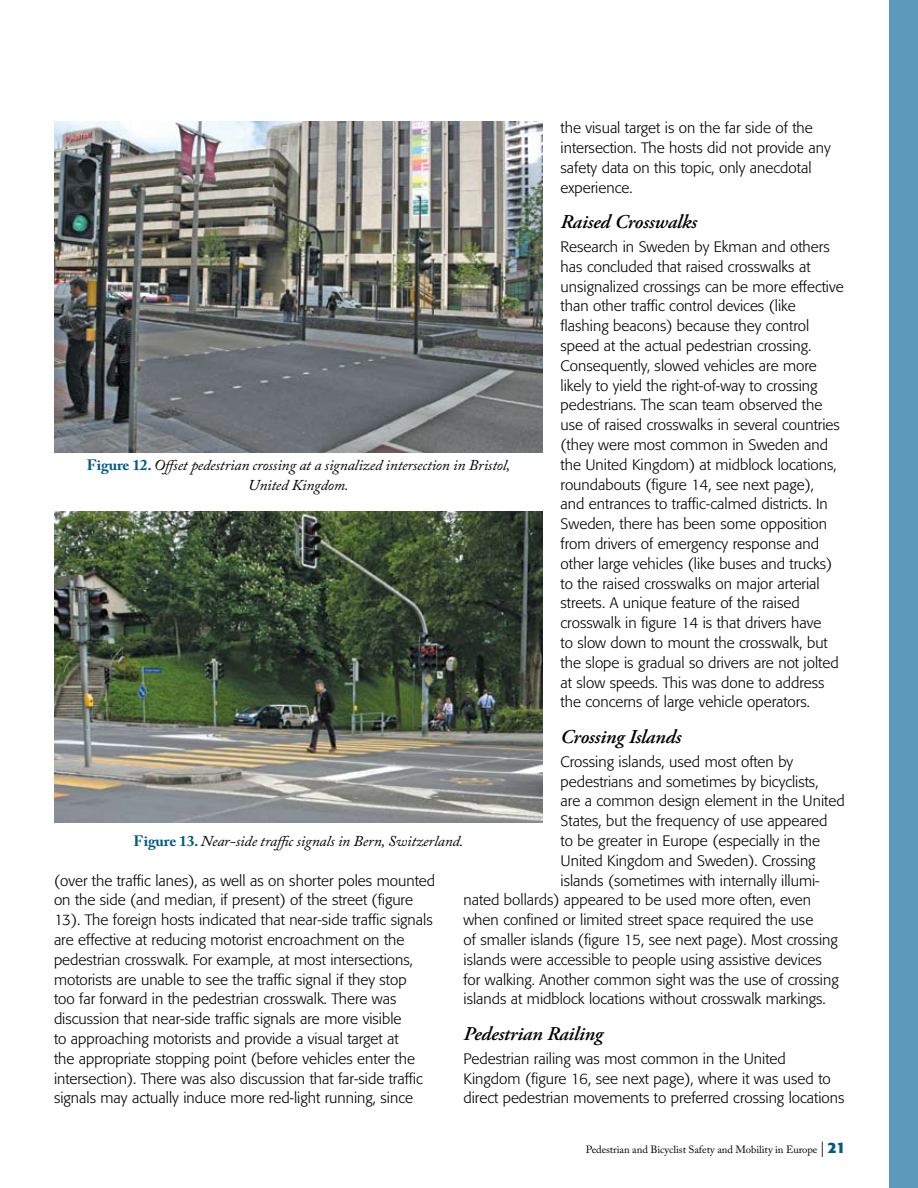
<style>
.page{position:relative;width:918px;height:1188px;background:#fff}
.page>*{position:absolute;margin:0;border:0;box-sizing:border-box;transform-origin:0 0}
.t1{font:italic 600 19.5px "Adobe Garamond Pro";letter-spacing:-.01em;color:#000}
.t2{font:300 15px/19.8px "Formata";color:#000}
.t3{font:italic 15px/19.8px "Adobe Caslon Pro";letter-spacing:-.01em;color:#000;text-align:center}
.t4{font:10.5px "Adobe Caslon Pro";letter-spacing:-.01em;color:#000}
.s1{font-weight:700;font-style:normal;color:#005a84}
.s2{font-size:15px}
.s3{font-family:"Formata";font-weight:700;font-size:15px;color:#005a84}
</style>
<div class="page">
<div style="left:890px;top:0;width:28px;height:1188px;background:#5c99bb"></div>
<img style="left:54px;top:122px;width:489px;height:331px">
<img style="left:54px;top:512px;width:489px;height:311px">
<p class="t2" style="left:561px;top:118px;width:272px">the visual target is on the far side of the intersection. The hosts did not provide any safety data on this topic, only anecdotal experience.</p>
<h1 class="t1" style="left:561px;top:211px;width:138px">Raised Crosswalks</h1>
<p class="t2" style="left:561px;top:237px;width:285px">Research in Sweden by Ekman and others has concluded that raised crosswalks at unsignalized crossings can be more effective than other traffic control devices (like flashing beacons) because they control speed at the actual pedestrian crossing.<br>Consequently, slowed vehicles are more likely to yield the right-of-way to crossing pedestrians. The scan team observed the use of raised crosswalks in several countries (they were most common in Sweden and the United Kingdom) at midblock locations, roundabouts (figure 14, see next page),<br>and entrances to traffic-calmed districts. In Sweden, there has been some opposition from drivers of emergency response and other large vehicles (like buses and trucks) to the raised crosswalks on major arterial streets. A unique feature of the raised crosswalk in figure 14 is that drivers have<br>to slow down to mount the crosswalk, but the slope is gradual so drivers are not jolted at slow speeds. This was done to address the concerns of large vehicle operators.</p>
<h1 class="t1" style="left:561px;top:725px;width:122px">Crossing Islands</h1>
<p class="t2" style="left:561px;top:752px;width:234px">Crossing islands, used most often by</p>
<p class="t2" style="left:561px;top:772px;width:259px">pedestrians and sometimes by bicyclists,</p>
<p class="t2" style="left:561px;top:791px;width:286px">are a common design element in the United</p>
<p class="t2" style="left:561px;top:811px;width:268px">States, but the frequency of use appeared</p>
<p class="t2" style="left:561px;top:831px;width:261px">to be greater in Europe (especially in the</p>
<p class="t2" style="left:561px;top:851px;width:257px">United Kingdom and Sweden). Crossing</p>
<p class="t2" style="left:561px;top:871px;width:261px">islands (sometimes with internally illumi-</p>
<p class="t2" style="left:463px;top:890px;width:349px">nated bollards) appeared to be used more often, even</p>
<p class="t2" style="left:463px;top:910px;width:351px">when confined or limited street space required the use</p>
<p class="t2" style="left:463px;top:930px;width:376px">of smaller islands (figure 15, see next page). Most crossing</p>
<p class="t2" style="left:463px;top:950px;width:360px">islands were accessible to people using assistive devices</p>
<p class="t2" style="left:463px;top:970px;width:377px">for walking. Another common sight was the use of crossing</p>
<p class="t2" style="left:463px;top:989px;width:364px">islands at midblock locations without crosswalk markings.</p>
<h1 class="t1" style="left:464px;top:1022px;width:141px">Pedestrian Railing</h1>
<p class="t2" style="left:464px;top:1049px;width:383px">Pedestrian railing was most common in the United<br>Kingdom (figure 16, see next page), where it was used to direct pedestrian movements to preferred crossing locations</p>
<p class="t3" style="left:87px;top:455px;width:425px"><span class="s1">Figure 12.</span> Offset pedestrian crossing at a signalized intersection in Bristol,<br>United Kingdom.</p>
<p class="t3" style="left:134px;top:831px;width:331px"><span class="s1">Figure 13.</span> Near-side traffic signals in Bern, Switzerland.</p>
<p class="t2" style="left:54px;top:871px;width:383px">(over the traffic lanes), as well as on shorter poles mounted on the side (and median, if present) of the street (figure 13). The foreign hosts indicated that near-side traffic signals are effective at reducing motorist encroachment on the pedestrian crosswalk. For example, at most intersections, motorists are unable to see the traffic signal if they stop<br>too far forward in the pedestrian crosswalk. There was discussion that near-side traffic signals are more visible<br>to approaching motorists and provide a visual target at<br>the appropriate stopping point (before vehicles enter the intersection). There was also discussion that far-side traffic signals may actually induce more red-light running, since</p>
<p class="t4" style="left:586px;top:1144px;width:261px">Pedestrian and Bicyclist Safety and Mobility in Europe <span class="s2">|</span> <span class="s3">21</span></p>
</div>
